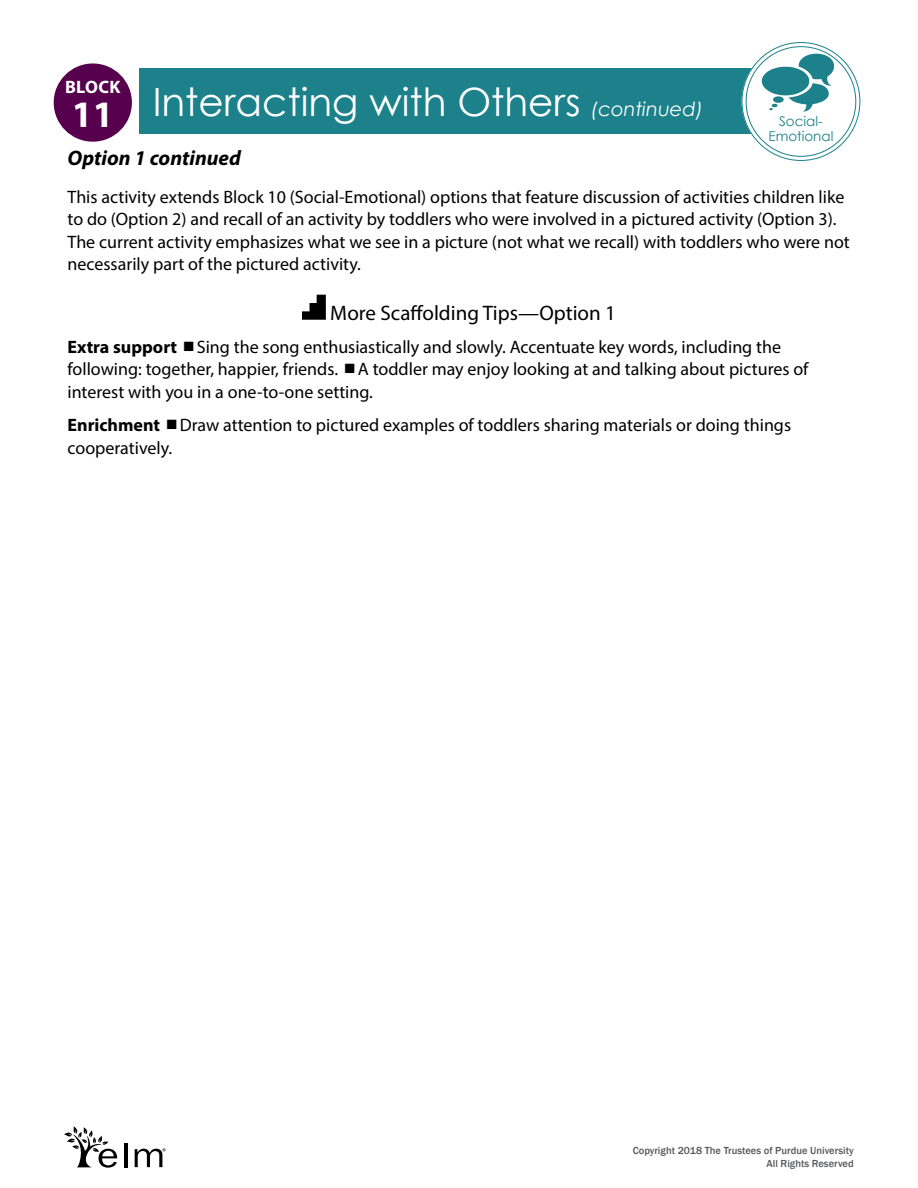
<style>
.page{position:relative;width:918px;height:1188px;background:#fff}
.page>*{position:absolute;margin:0;border:0;box-sizing:border-box;transform-origin:0 0}
.t1{font:39px "Century Gothic";color:#fff}
._4-01a_More_Scaffold{font:21px "Myriad Pro";color:#000}
.t2{font:italic 700 21px "Myriad Pro";color:#000}
._3-13_IT_Body{font:18px/22.5px "Myriad Pro";color:#000}
._4-02_Scaffolding_Ti{font:18px/22.5px "Myriad Pro";color:#000}
.t3{font:700 18px "Myriad Pro";letter-spacing:.02em;color:#fff}
.t4{font:13.5px/15px "Century Gothic";color:#1c818b;text-align:center}
.t5{font:500 10.5px/12.6px "Franklin Gothic";color:#58595b;text-align:right}
.s1{font-style:italic;font-size:19.5px}
.s2{font-weight:700}
</style>
<div class="page">
<div style="left:140px;top:68px;width:616px;height:66px;background:#1c818b"></div>
<div style="left:744px;top:45px;width:114px;height:113px;background:#fff;border-radius:50%"></div>
<div style="left:742px;top:42px;width:118px;height:119px;border:5px solid #fff;border-radius:50%"></div>
<div style="left:54px;top:63px;width:78px;height:79px;background:#56004e;border-radius:50%"></div>
<svg style="left:762px;top:54px;width:72px;height:58px"></svg>
<svg style="left:302px;top:295px;width:24px;height:25px"></svg>
<hr style="left:124px;top:1143px;width:3px;height:24px;background:#000">
<svg style="left:64px;top:1126px;width:53px;height:42px"></svg>
<svg style="left:135px;top:1148px;width:31px;height:19px"></svg>
<p class="t3" style="left:65px;top:75px;width:57px">BLOCK</p>
<h1 class="t1" style="left:72px;top:75px;width:633px"><sub>11</sub> Interacting with Others <span class="s1">(continued)</span></h1>
<p class="t2" style="left:68px;top:145px;width:175px">Option 1 continued</p>
<p class="_3-13_IT_Body" style="left:68px;top:185px;width:784px">This activity extends Block 10 (Social-Emotional) options that feature discussion of activities children like to do (Option 2) and recall of an activity by toddlers who were involved in a pictured activity (Option 3).<br>The current activity emphasizes what we see in a picture (not what we recall) with toddlers who were not necessarily part of the pictured activity.</p>
<p class="_4-01a_More_Scaffold" style="left:330px;top:300px;width:287px">More Scaffolding Tips—Option 1</p>
<p class="_4-02_Scaffolding_Ti" style="left:68px;top:335px;width:742px"><span class="s2">Extra support</span> Sing the song enthusiastically and slowly. Accentuate key words, including the following: together, happier, friends. A toddler may enjoy looking at and talking about pictures of interest with you in a one-to-one setting.</p>
<p class="_4-02_Scaffolding_Ti" style="left:68px;top:414px;width:725px"><span class="s2">Enrichment</span> Draw attention to pictured examples of toddlers sharing materials or doing things cooperatively.</p>
<p class="t4" style="left:768px;top:114px;width:67px">Social-<br>Emotional</p>
<p class="t5" style="left:633px;top:1145px;width:223px">Copyright 2018 The Trustees of Purdue University<br>All Rights Reserved</p>
</div>
